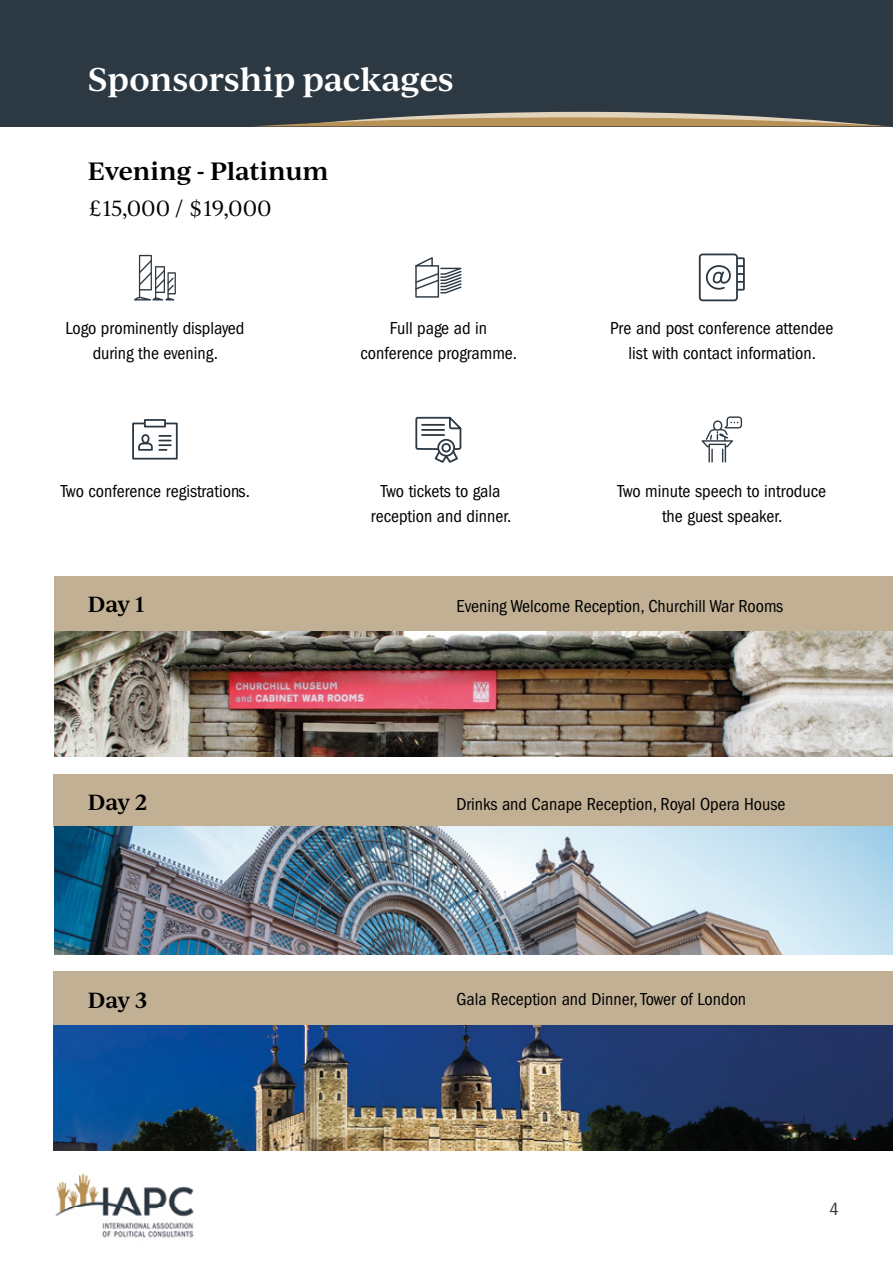
<style>
.page{position:relative;width:893px;height:1263px;background:#fff}
.page>*{position:absolute;margin:0;border:0;box-sizing:border-box;transform-origin:0 0}
.t1{font:600 31.5px "Ivy Journal";color:#fff}
.t2{font:600 24px "Ivy Journal";letter-spacing:-.015em;color:#000}
.t3{font:21px "Ivy Journal";color:#000}
.t4{font:600 21px "Ivy Journal";letter-spacing:-.02em;color:#000}
.t5{font:condensed 18px/25.2px "Franklin Gothic LT Pro";color:#000;text-align:center}
.t6{font:condensed 18px "Franklin Gothic LT Pro";color:#2c3842}
</style>
<div class="page">
<img style="left:55px;top:1174px;width:139px;height:64px">
<div style="left:54px;top:774px;width:839px;height:54px;background:#c2b095"></div>
<div style="left:54px;top:971px;width:839px;height:54px;background:#c2b095"></div>
<div style="left:54px;top:576px;width:839px;height:56px;background:#c2b095"></div>
<div style="left:1px;top:0;width:892px;height:127px;background:#2c3842"></div>
<svg style="left:132px;top:419px;width:46px;height:41px"></svg>
<svg style="left:134px;top:255px;width:42px;height:45px"></svg>
<div style="left:699px;top:254px;width:39px;height:47px;border:2px solid #2c3842;border-radius:3px"></div>
<svg style="left:705px;top:256px;width:40px;height:35px"></svg>
<svg style="left:701px;top:416px;width:41px;height:46px"></svg>
<svg style="left:415px;top:257px;width:47px;height:41px"></svg>
<svg style="left:415px;top:416px;width:47px;height:47px"></svg>
<svg style="left:260px;top:112px;width:626px;height:14px"></svg>
<img style="left:54px;top:632px;width:839px;height:125px">
<img style="left:54px;top:827px;width:839px;height:128px">
<img style="left:53px;top:1026px;width:840px;height:125px">
<h1 class="t1" style="left:88px;top:56px;width:367px">Sponsorship packages</h1>
<h1 class="t1" style="left:302px;top:56px;width:24px">P</h1>
<h2 class="t2" style="left:88px;top:154px;width:243px">Evening - Platinum</h2>
<p class="t3" style="left:88px;top:193px;width:185px">£15,000 / $19,000</p>
<p class="t5" style="left:66px;top:316px;width:180px">Logo prominently displayed during the evening.</p>
<p class="t5" style="left:360px;top:316px;width:158px">Full page ad in conference programme.</p>
<p class="t5" style="left:610px;top:316px;width:225px">Pre and post conference attendee list with contact information.</p>
<p class="t5" style="left:61px;top:478px;width:191px">Two conference registrations.</p>
<p class="t5" style="left:617px;top:478px;width:210px">Two minute speech to introduce the guest speaker.</p>
<p class="t5" style="left:371px;top:478px;width:142px">Two tickets to gala reception and dinner.</p>
<p class="t4" style="left:88px;top:589px;width:59px">Day 1</p>
<p class="t5" style="left:456px;top:594px;width:328px">Evening Welcome Reception, Churchill War Rooms</p>
<p class="t4" style="left:88px;top:787px;width:61px">Day 2</p>
<p class="t5" style="left:456px;top:792px;width:331px">Drinks and Canape Reception, Royal Opera House</p>
<p class="t4" style="left:88px;top:984px;width:61px">Day 3</p>
<p class="t5" style="left:456px;top:987px;width:291px">Gala Reception and Dinner, Tower of London</p>
<p class="t6" style="left:830px;top:1198px;width:11px">4</p>
</div>
